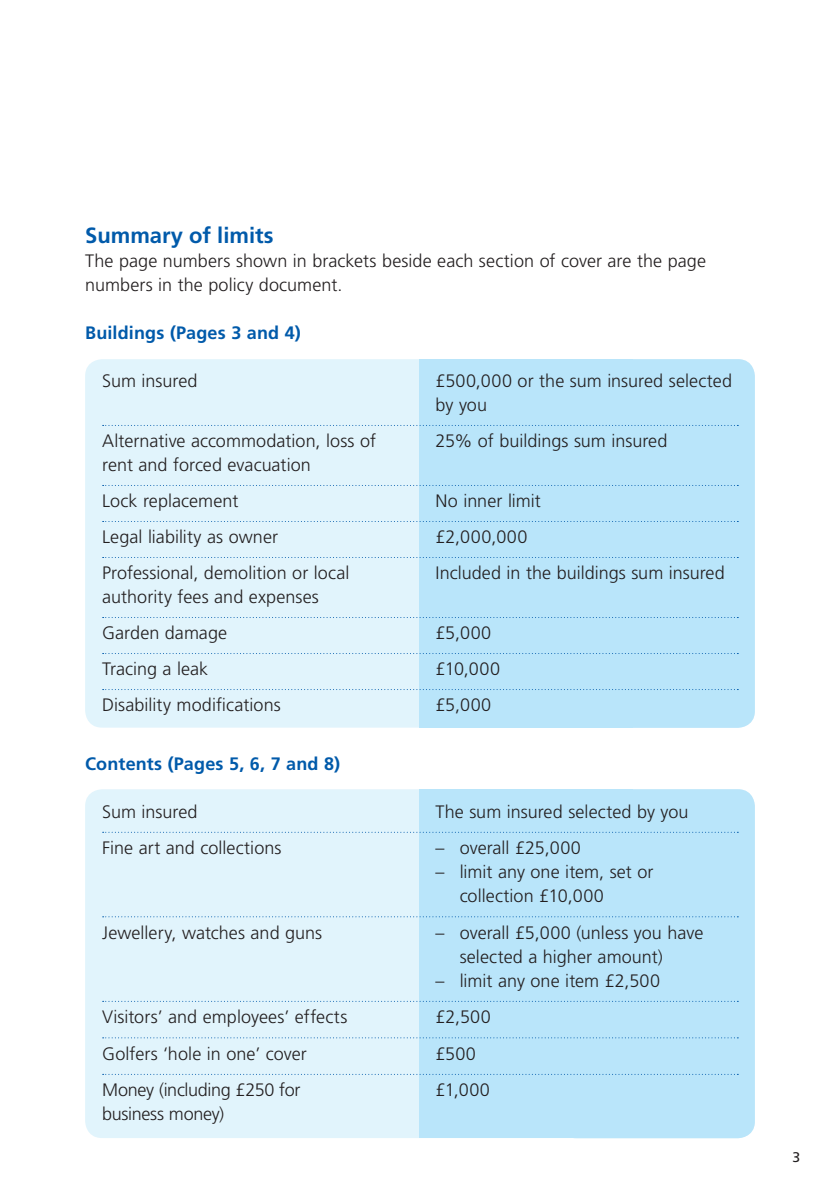
<style>
.page{position:relative;width:840px;height:1191px;background:#fff}
.page>*{position:absolute;margin:0;border:0;box-sizing:border-box;transform-origin:0 0}
.t1{font:700 22px "Frutiger LT Std";color:#015aaa}
.t2{font:300 18px/24px "Frutiger LT Std";color:#231f20}
.t3{font:700 18px "Frutiger LT Std";letter-spacing:.01em;color:#015aaa}
.t4{font:300 18px "Frutiger LT Std";letter-spacing:-.02em;color:#231f20}
.t5{font:14px "Frutiger LT Std";color:#231f20}
</style>
<div class="page">
<div style="left:85px;top:359px;width:669px;height:368px;background:#e1f4fc;border-radius:17px"></div>
<div style="left:419px;top:359px;width:213px;height:369px;background:#b9e5fa"></div>
<div style="left:559px;top:359px;width:195px;height:369px;background:#b9e5fa;border-radius:17px"></div>
<div style="left:85px;top:789px;width:669px;height:349px;background:#e1f4fc;border-radius:17px"></div>
<div style="left:419px;top:789px;width:213px;height:349px;background:#b9e5fa"></div>
<div style="left:559px;top:789px;width:195px;height:349px;background:#b9e5fa;border-radius:17px"></div>
<svg style="left:103px;top:425px;width:635px;height:1px"></svg>
<svg style="left:103px;top:485px;width:635px;height:1px"></svg>
<svg style="left:103px;top:521px;width:635px;height:1px"></svg>
<svg style="left:103px;top:557px;width:635px;height:1px"></svg>
<svg style="left:103px;top:617px;width:635px;height:1px"></svg>
<svg style="left:103px;top:653px;width:635px;height:1px"></svg>
<svg style="left:103px;top:689px;width:635px;height:1px"></svg>
<svg style="left:103px;top:831px;width:635px;height:1px"></svg>
<svg style="left:103px;top:916px;width:635px;height:1px"></svg>
<svg style="left:103px;top:1000px;width:635px;height:1px"></svg>
<svg style="left:103px;top:1037px;width:635px;height:1px"></svg>
<svg style="left:103px;top:1073px;width:635px;height:1px"></svg>
<p class="t1" style="left:85px;top:223px;width:190px">Summary of limits</p>
<p class="t2" style="left:85px;top:249px;width:622px">The page numbers shown in brackets beside each section of cover are the page numbers in the policy document.</p>
<p class="t3" style="left:85px;top:322px;width:217px">Buildings (Pages 3 and 4)</p>
<p class="t2" style="left:102px;top:369px;width:97px">Sum insured</p>
<p class="t2" style="left:435px;top:369px;width:298px">£500,000 or the sum insured selected by you</p>
<p class="t2" style="left:102px;top:429px;width:275px">Alternative accommodation, loss of</p>
<p class="t2" style="left:435px;top:429px;width:233px">25% of buildings sum insured</p>
<p class="t2" style="left:102px;top:447px;width:210px;line-height:36px">rent and forced evacuation<br>Lock replacement</p>
<p class="t2" style="left:435px;top:489px;width:107px">No inner limit</p>
<p class="t2" style="left:102px;top:525px;width:177px">Legal liability as owner</p>
<p class="t2" style="left:435px;top:525px;width:93px">£2,000,000</p>
<p class="t2" style="left:102px;top:561px;width:249px">Professional, demolition or local</p>
<p class="t2" style="left:435px;top:561px;width:290px">Included in the buildings sum insured</p>
<p class="t2" style="left:102px;top:579px;width:218px;line-height:36px">authority fees and expenses<br>Garden damage</p>
<p class="t2" style="left:435px;top:621px;width:57px">£5,000</p>
<p class="t2" style="left:102px;top:657px;width:108px">Tracing a leak</p>
<p class="t2" style="left:435px;top:657px;width:66px">£10,000</p>
<p class="t2" style="left:102px;top:693px;width:180px">Disability modifications</p>
<p class="t2" style="left:435px;top:693px;width:57px">£5,000</p>
<p class="t3" style="left:85px;top:752px;width:256px">Contents (Pages 5, 6, 7 and 8)</p>
<p class="t2" style="left:102px;top:799px;width:97px">Sum insured</p>
<p class="t2" style="left:435px;top:799px;width:254px">The sum insured selected by you</p>
<p class="t2" style="left:102px;top:836px;width:181px">Fine art and collections</p>
<p class="t2" style="left:435px;top:836px;width:147px">– overall £25,000</p>
<p class="t2" style="left:459px;top:860px;width:195px;text-indent:-24px">– limit any one item, set or collection £10,000</p>
<p class="t2" style="left:102px;top:920px;width:221px">Jewellery, watches and guns</p>
<p class="t2" style="left:459px;top:920px;width:245px;text-indent:-24px">– overall £5,000 (unless you have selected a higher amount)</p>
<p class="t2" style="left:435px;top:968px;width:226px">– limit any one item £2,500</p>
<p class="t2" style="left:102px;top:1005px;width:247px">Visitors’ and employees’ effects</p>
<p class="t2" style="left:435px;top:1005px;width:57px">£2,500</p>
<p class="t2" style="left:102px;top:1041px;width:206px">Golfers ‘hole in one’ cover</p>
<p class="t2" style="left:435px;top:1041px;width:42px">£500</p>
<p class="t4" style="left:102px;top:1079px;width:200px">Money (including £250 for</p>
<p class="t2" style="left:435px;top:1078px;width:56px">£1,000</p>
<p class="t2" style="left:102px;top:1102px;width:124px">business money)</p>
<p class="t5" style="left:792px;top:1148px;width:9px">3</p>
</div>
